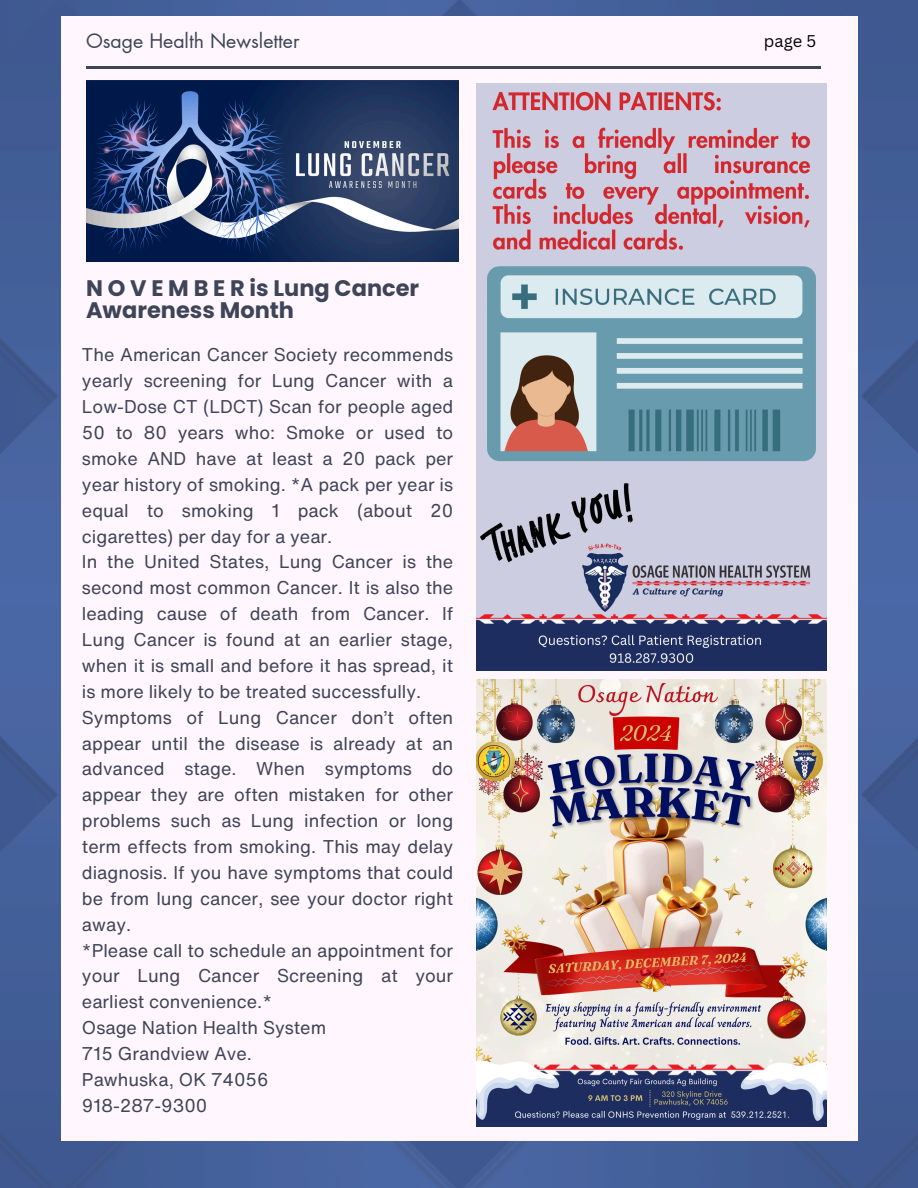
<style>
.page{position:relative;width:918px;height:1188px;background:#fff}
.page>*{position:absolute;margin:0;border:0;box-sizing:border-box;transform-origin:0 0}
.t1{font:700 22.5px/21.3px "Poppins";color:#3e4558}
.t2{font:19.5px "Futura LT Pro";color:#3e4558}
.t3{font:18px/25.8px "Helvetica Now Text";color:#3e4558}
.t4{font:16.5px "Canva Sans";color:#000}
</style>
<div class="page">
<img style="left:0;top:0;width:918px;height:1188px">
<div style="left:61px;top:16px;width:796px;height:1125px;background:#fff7fd"></div>
<hr style="left:86px;top:66px;width:734px;height:2px;background:#3e4558">
<img style="left:86px;top:80px;width:372px;height:181px">
<img style="left:476px;top:680px;width:350px;height:447px">
<img style="left:476px;top:84px;width:350px;height:587px">
<h1 class="t2" style="left:86px;top:32px;width:215px">Osage Health Newsletter</h1>
<p class="t4" style="left:764px;top:29px;width:54px">page 5</p>
<p class="t1" style="left:86px;top:278px;width:335px">NOVEMBERisLungCancer<br>Awareness Month</p>
<p class="t3" style="left:82px;top:342px;width:373px">The American Cancer Society recommends yearly screening for Lung Cancer with a Low-Dose CT (LDCT) Scan for people aged 50 to 80 years who: Smoke or used to smoke AND have at least a 20 pack per year history of smoking. *A pack per year is equal to smoking 1 pack (about 20 cigarettes) per day for a year.<br>In the United States, Lung Cancer is the second most common Cancer. It is also the leading cause of death from Cancer. If Lung Cancer is found at an earlier stage, when it is small and before it has spread, it is more likely to be treated successfully.<br>Symptoms of Lung Cancer don’t often appear until the disease is already at an advanced stage. When symptoms do appear they are often mistaken for other problems such as Lung infection or long term effects from smoking. This may delay diagnosis. If you have symptoms that could be from lung cancer, see your doctor right away.<br>*Please call to schedule an appointment for your Lung Cancer Screening at your earliest convenience.*<br>Osage Nation Health System<br>715 Grandview Ave.<br>Pawhuska, OK 74056<br>918-287-9300</p>
</div>
